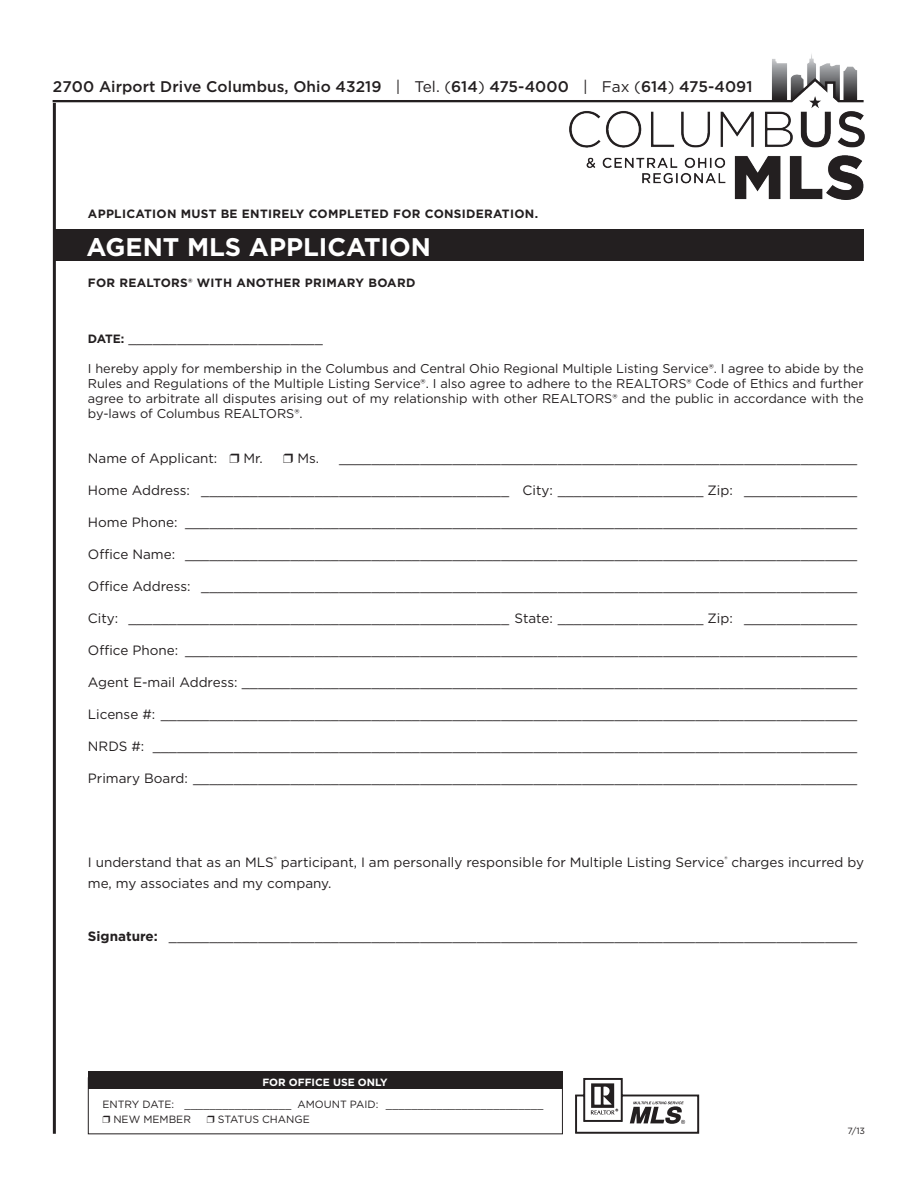
<style>
.page{position:relative;width:918px;height:1188px;background:#fff}
.page>*{position:absolute;margin:0;border:0;box-sizing:border-box;transform-origin:0 0}
.t1{font:700 25.5px "Gotham";color:#fff}
._2{font:500 15.45px "Gotham";letter-spacing:.005em;color:#231f20}
.t2{font:13.5px/21.1px "Gotham";color:#231f20}
.t3{font:12.75px/15px "Gotham";color:#231f20;text-align:justify}
.t4{font:700 12px "Gotham";letter-spacing:.025em;color:#231f20}
.t5{font:10.5px "Gotham";color:#231f20}
.t6{font:700 10.5px "Gotham";color:#fff}
.t7{font:9px "Gotham";color:#231f20}
.s1{font-weight:400}
.s2{font-weight:700;font-size:12px}
.s3{font-weight:700}
</style>
<div class="page">
<div style="left:53px;top:230px;width:811px;height:31px;background:#231f20"></div>
<hr style="left:53px;top:103px;width:3px;height:1031px;background:#231f20">
<div style="left:88px;top:1072px;width:475px;height:17px;background:#231f20"></div>
<img style="left:53px;top:54px;width:812px;height:146px">
<svg style="left:575px;top:1078px;width:124px;height:56px"></svg>
<p class="_2" style="left:53px;top:77px;width:701px">2700 Airport Drive Columbus, Ohio 43219 <span class="s1">| Tel. (</span>614<span class="s1">)</span> 475-4000 <span class="s1">| Fax (</span>614<span class="s1">)</span> 475-4091</p>
<p class="t4" style="left:88px;top:205px;width:452px">APPLICATION MUST BE ENTIRELY COMPLETED FOR CONSIDERATION.</p>
<p class="t1" style="left:87px;top:230px;width:346px">AGENT MLS APPLICATION</p>
<p class="t4" style="left:88px;top:275px;width:329px">FOR REALTORS® WITH ANOTHER PRIMARY BOARD</p>
<p class="t2" style="left:88px;top:328px;width:236px"><span class="s2">DATE:</span> ________________________</p>
<p class="t3" style="left:88px;top:361px;width:777px">I hereby apply for membership in the Columbus and Central Ohio Regional Multiple Listing Service®. I agree to abide by the Rules and Regulations of the Multiple Listing Service®. I also agree to adhere to the REALTORS® Code of Ethics and further agree to arbitrate all disputes arising out of my relationship with other REALTORS® and the public in accordance with the by-laws of Columbus REALTORS®.</p>
<p class="t2" style="left:88px;top:448px;width:131px">Name of Applicant:</p>
<p class="t2" style="left:244px;top:448px;width:21px">Mr.</p>
<p class="t2" style="left:297px;top:448px;width:23px">Ms.</p>
<p class="t2" style="left:339px;top:448px;width:520px">________________________________________________________________</p>
<p class="t2" style="left:88px;top:480px;width:771px">Home Address: ______________________________________ City: __________________ Zip: ______________</p>
<p class="t2" style="left:88px;top:512px;width:771px">Home Phone: ___________________________________________________________________________________</p>
<p class="t2" style="left:88px;top:544px;width:771px">Office Name: ___________________________________________________________________________________</p>
<p class="t2" style="left:88px;top:576px;width:771px">Office Address: _________________________________________________________________________________</p>
<p class="t2" style="left:88px;top:608px;width:771px">City: _______________________________________________ State: __________________ Zip: ______________</p>
<p class="t2" style="left:88px;top:639px;width:771px">Office Phone: ___________________________________________________________________________________</p>
<p class="t2" style="left:88px;top:671px;width:771px">Agent E-mail Address: ____________________________________________________________________________</p>
<p class="t2" style="left:88px;top:703px;width:771px">License #: ______________________________________________________________________________________</p>
<p class="t2" style="left:88px;top:735px;width:771px">NRDS #: _______________________________________________________________________________________</p>
<p class="t2" style="left:88px;top:767px;width:771px">Primary Board: __________________________________________________________________________________</p>
<p class="t2" style="left:88px;top:851px;width:778px">I understand that as an MLS<sup>®</sup> participant, I am personally responsible for Multiple Listing Service<sup>®</sup> charges incurred by me, my associates and my company.</p>
<p class="t2" style="left:88px;top:925px;width:771px"><span class="s3">Signature:</span> _____________________________________________________________________________________</p>
<p class="t6" style="left:262px;top:1076px;width:127px">FOR OFFICE USE ONLY</p>
<p class="t5" style="left:102px;top:1098px;width:442px">ENTRY DATE: _________________ AMOUNT PAID: _________________________</p>
<p class="t5" style="left:113px;top:1113px;width:79px">NEW MEMBER</p>
<p class="t5" style="left:218px;top:1113px;width:94px">STATUS CHANGE</p>
<p class="t7" style="left:848px;top:1125px;width:19px">7/13</p>
</div>
